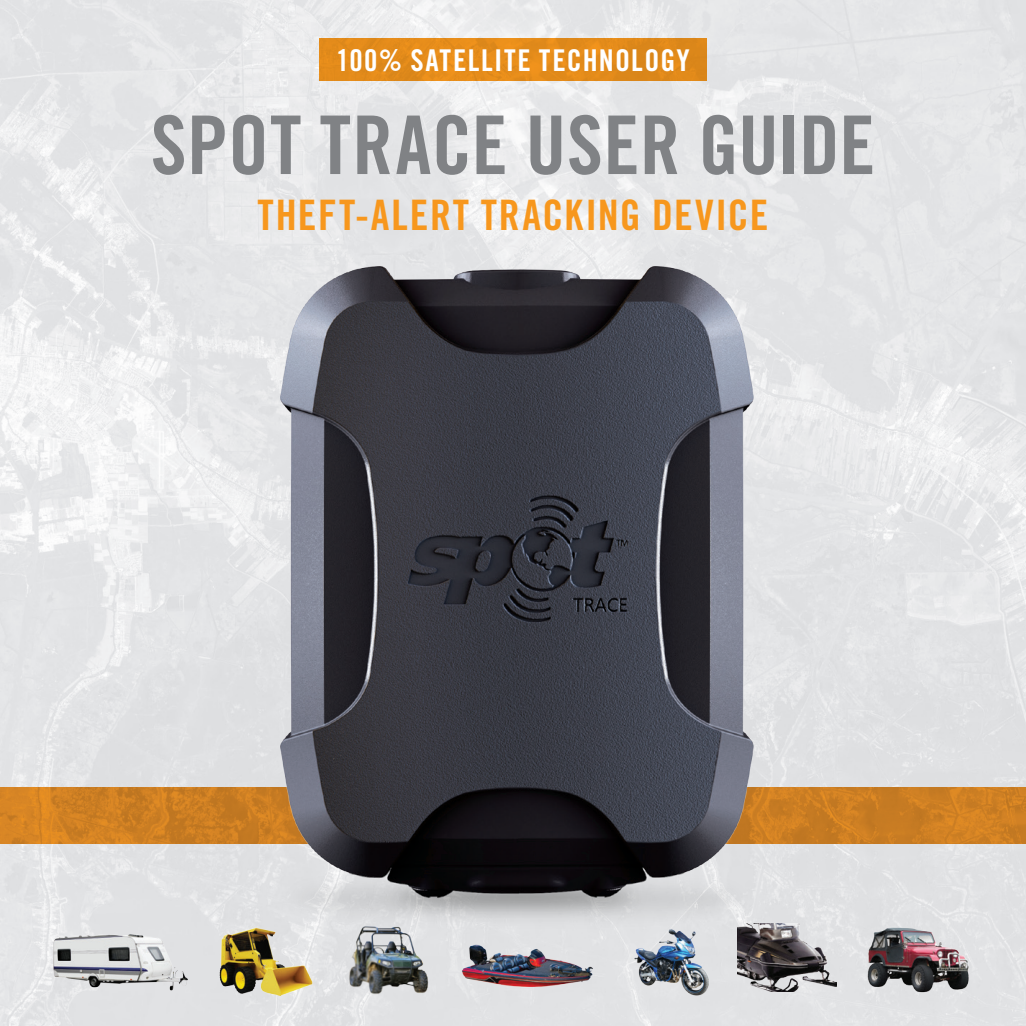
<style>
.page{position:relative;width:1026px;height:1026px;background:#fff}
.page>*{position:absolute;margin:0;border:0;box-sizing:border-box;transform-origin:0 0}
.t1{font:81px "Trade Gothic LT Std Bd Cn 20";letter-spacing:.005em;color:#808285}
.t2{font:42px "Trade Gothic LT Std Bd Cn 20";letter-spacing:.04em;color:#f7971d}
.t3{font:30px "Trade Gothic LT Std Bd Cn 20";letter-spacing:.045em;color:#fff}
</style>
<div class="page">
<img style="left:0;top:0;width:1026px;height:787px">
<div style="left:0;top:844px;width:1026px;height:182px;background:#e1e2e4"></div>
<img style="left:0;top:787px;width:1026px;height:57px">
<img style="left:213px;top:240px;width:619px;height:709px">
<img style="left:338px;top:916px;width:96px;height:83px">
<img style="left:456px;top:942px;width:158px;height:50px">
<img style="left:51px;top:915px;width:139px;height:91px">
<img style="left:737px;top:923px;width:99px;height:69px">
<img style="left:200px;top:912px;width:132px;height:89px">
<img style="left:626px;top:920px;width:92px;height:77px">
<img style="left:851px;top:915px;width:133px;height:87px">
<div style="left:319px;top:39px;width:388px;height:42px;background:#e38b1a"></div>
<p class="t3" style="left:336px;top:42px;width:355px">100% SATELLITE TECHNOLOGY</p>
<p class="t1" style="left:151px;top:96px;width:726px">SPOT TRACE USER GUIDE</p>
<p class="t2" style="left:258px;top:190px;width:512px">THEFT-ALERT TRACKING DEVICE</p>
</div>
